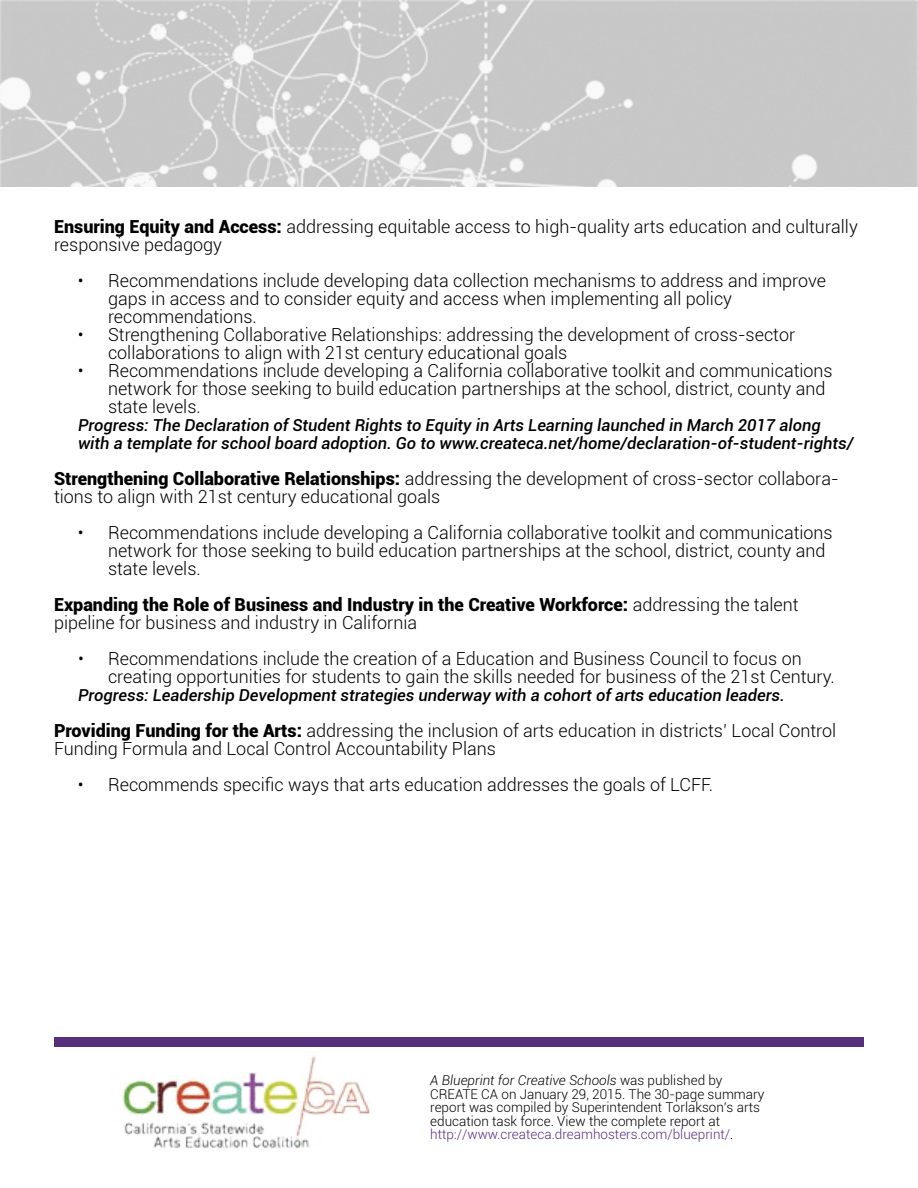
<style>
.page{position:relative;width:918px;height:1188px;background:#fff}
.page>*{position:absolute;margin:0;border:0;box-sizing:border-box;transform-origin:0 0}
.t1{font:300 18px/18px "Roboto";color:#000}
.t2{font:italic 500 16.5px/18px "Roboto";color:#000}
.t3{font:300 13.5px/13.5px "Roboto";color:#000}
.s1{font-weight:900}
.s2{font-style:italic}
.s3{color:#582f7e}
</style>
<div class="page">
<img style="left:122px;top:1055px;width:248px;height:93px">
<div style="left:54px;top:1037px;width:810px;height:10px;background:#582f7e"></div>
<img style="left:0;top:0;width:918px;height:186px">
<p class="t1" style="left:54px;top:217px;width:805px"><span class="s1">Ensuring Equity and Access:</span> addressing equitable access to high-quality arts education and culturally responsive pedagogy</p>
<p class="t1" style="left:108px;top:271px;width:720px;text-indent:-30px">• Recommendations include developing data collection mechanisms to address and improve gaps in access and to consider equity and access when implementing all policy recommendations.</p>
<p class="t1" style="left:108px;top:325px;width:689px;text-indent:-30px">• Strengthening Collaborative Relationships: addressing the development of cross-sector collaborations to align with 21st century educational goals</p>
<p class="t1" style="left:108px;top:361px;width:726px;text-indent:-30px">• Recommendations include developing a California collaborative toolkit and communications network for those seeking to build education partnerships at the school, district, county and state levels.</p>
<p class="t2" style="left:78px;top:416px;width:777px">Progress: The Declaration of Student Rights to Equity in Arts Learning launched in March 2017 along with a template for school board adoption. Go to www.createca.net/home/declaration-of-student-rights/</p>
<p class="t1" style="left:54px;top:469px;width:786px"><span class="s1">Strengthening Collaborative Relationships:</span> addressing the development of cross-sector collabora&shy;tions to align with 21st century educational goals</p>
<p class="t1" style="left:108px;top:523px;width:726px;text-indent:-30px">• Recommendations include developing a California collaborative toolkit and communications network for those seeking to build education partnerships at the school, district, county and state levels.</p>
<p class="t1" style="left:54px;top:595px;width:746px"><span class="s1">Expanding the Role of Business and Industry in the Creative Workforce:</span> addressing the talent pipeline for business and industry in California</p>
<p class="t1" style="left:108px;top:649px;width:728px;text-indent:-30px">• Recommendations include the creation of a Education and Business Council to focus on creating opportunities for students to gain the skills needed for business of the 21st Century.</p>
<p class="t2" style="left:78px;top:686px;width:708px">Progress: Leadership Development strategies underway with a cohort of arts education leaders.</p>
<p class="t1" style="left:54px;top:721px;width:784px"><span class="s1">Providing Funding for the Arts:</span> addressing the inclusion of arts education in districts’ Local Control<br>Funding Formula and Local Control Accountability Plans</p>
<p class="t1" style="left:78px;top:775px;width:637px">• Recommends specific ways that arts education addresses the goals of LCFF.</p>
<p class="t3" style="left:430px;top:1073px;width:336px"><span class="s2">A Blueprint for Creative Schools</span> was published by CREATE CA on January 29, 2015. The 30-page summary report was compiled by Superintendent Torlakson’s arts education task force. View the complete report at <span class="s3">http://www.createca.dreamhosters.com/blueprint/</span>.</p>
</div>
